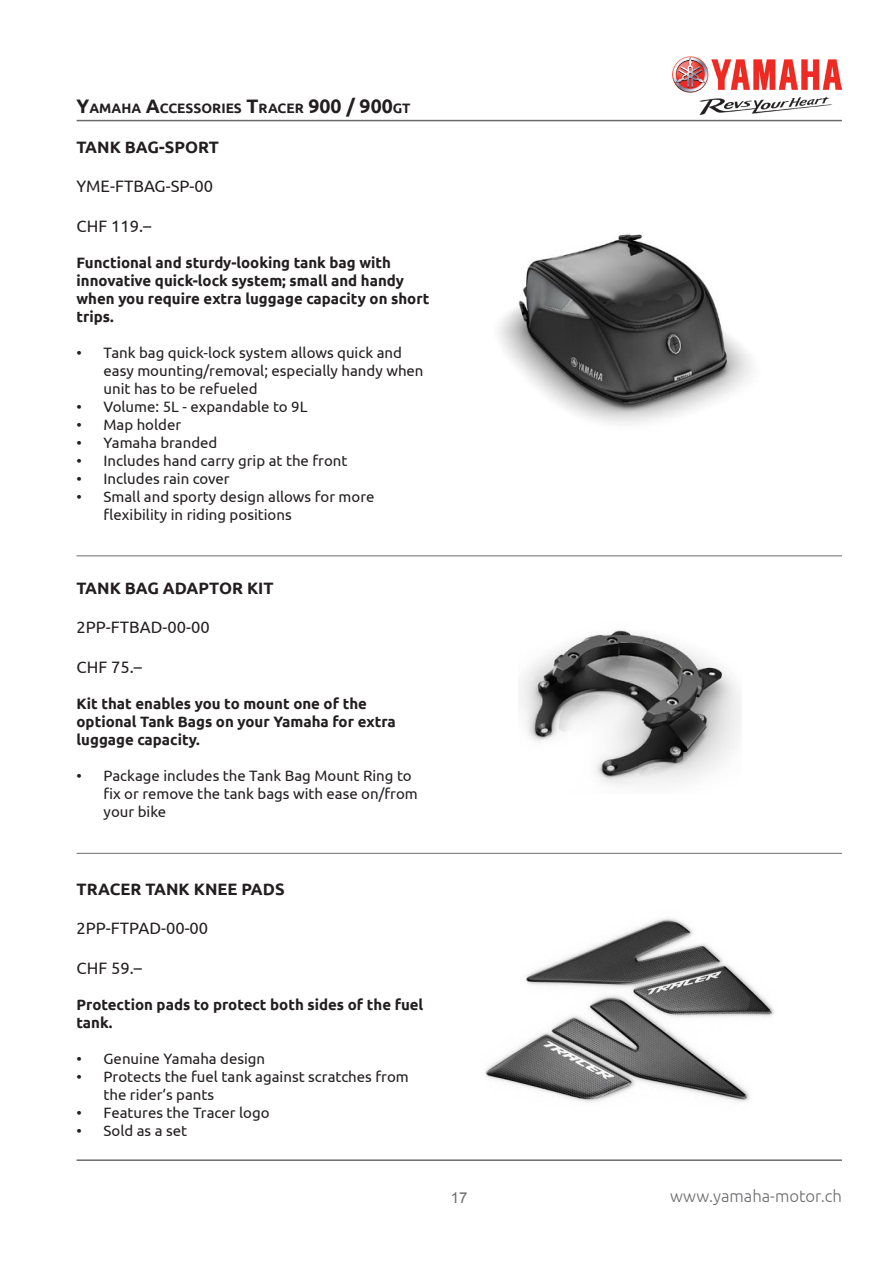
<style>
.page{position:relative;width:893px;height:1263px;background:#fff}
.page>*{position:absolute;margin:0;border:0;box-sizing:border-box;transform-origin:0 0}
.t1{font:16.5px "Ubuntu";color:#231f20}
.t2{font:700 16.5px "Ubuntu";color:#231f20}
.t3{font:300 16.5px "Ubuntu";color:#6b6b6e}
.t4{font:15px/18px "Ubuntu";color:#231f20}
.t5{font:700 15px/18px "Ubuntu";color:#231f20}
.t6{font:15px "Arial";color:#6b6b6e}
.t7{font:700 13.65px "Ubuntu";color:#231f20}
.s1{font-size:19.5px}
</style>
<div class="page">
<img style="left:673px;top:56px;width:169px;height:59px">
<hr style="left:77px;top:1159px;width:765px;height:2px;background:#6b6b6e">
<hr style="left:77px;top:120px;width:765px;height:1px;background:#6b6b6e">
<img style="left:499px;top:234px;width:254px;height:191px">
<hr style="left:77px;top:556px;width:765px;height:1px;background:#6b6b6e">
<img style="left:520px;top:630px;width:221px;height:155px">
<hr style="left:77px;top:853px;width:765px;height:1px;background:#6b6b6e">
<img style="left:485px;top:918px;width:289px;height:184px">
<p class="t7" style="left:77px;top:100px;width:335px"><span class="s1">Y</span>AMAHA <span class="s1">A</span>CCESSORIES <span class="s1">T</span>RACER <span class="s1">900 / 900</span>GT</p>
<p class="t2" style="left:77px;top:137px;width:144px">TANK BAG-SPORT</p>
<p class="t1" style="left:77px;top:177px;width:138px">YME-FTBAG-SP-00</p>
<p class="t1" style="left:77px;top:216px;width:76px">CHF 119.–</p>
<p class="t5" style="left:77px;top:253px;width:354px">Functional and sturdy-looking tank bag with innovative quick-lock system; small and handy when you require extra luggage capacity on short trips.</p>
<p class="t4" style="left:104px;top:343px;width:321px;text-indent:-27px">• Tank bag quick-lock system allows quick and easy mounting/removal; especially handy when unit has to be refueled</p>
<p class="t4" style="left:77px;top:397px;width:232px">• Volume: 5L - expandable to 9L</p>
<p class="t4" style="left:77px;top:415px;width:106px">• Map holder</p>
<p class="t4" style="left:77px;top:433px;width:142px">• Yamaha branded</p>
<p class="t4" style="left:77px;top:451px;width:273px">• Includes hand carry grip at the front</p>
<p class="t4" style="left:77px;top:469px;width:155px">• Includes rain cover</p>
<p class="t4" style="left:104px;top:487px;width:273px;text-indent:-27px">• Small and sporty design allows for more flexibility in riding positions</p>
<p class="t2" style="left:77px;top:578px;width:199px">TANK BAG ADAPTOR KIT</p>
<p class="t1" style="left:77px;top:617px;width:135px">2PP-FTBAD-00-00</p>
<p class="t1" style="left:77px;top:657px;width:67px">CHF 75.–</p>
<p class="t5" style="left:77px;top:694px;width:321px">Kit that enables you to mount one of the optional Tank Bags on your Yamaha for extra luggage capacity.</p>
<p class="t4" style="left:104px;top:766px;width:316px;text-indent:-27px">• Package includes the Tank Bag Mount Ring to fix or remove the tank bags with ease on/from your bike</p>
<p class="t2" style="left:77px;top:879px;width:210px">TRACER TANK KNEE PADS</p>
<p class="t1" style="left:77px;top:918px;width:133px">2PP-FTPAD-00-00</p>
<p class="t1" style="left:77px;top:958px;width:67px">CHF 59.–</p>
<p class="t5" style="left:77px;top:995px;width:348px">Protection pads to protect both sides of the fuel tank.</p>
<p class="t4" style="left:77px;top:1049px;width:190px">• Genuine Yamaha design</p>
<p class="t4" style="left:104px;top:1067px;width:307px;text-indent:-27px">• Protects the fuel tank against scratches from the rider‘s pants</p>
<p class="t4" style="left:77px;top:1103px;width:195px">• Features the Tracer logo</p>
<p class="t4" style="left:77px;top:1121px;width:112px">• Sold as a set</p>
<p class="t6" style="left:451px;top:1187px;width:18px">17</p>
<p class="t3" style="left:670px;top:1186px;width:173px">www.yamaha-motor.ch</p>
</div>
